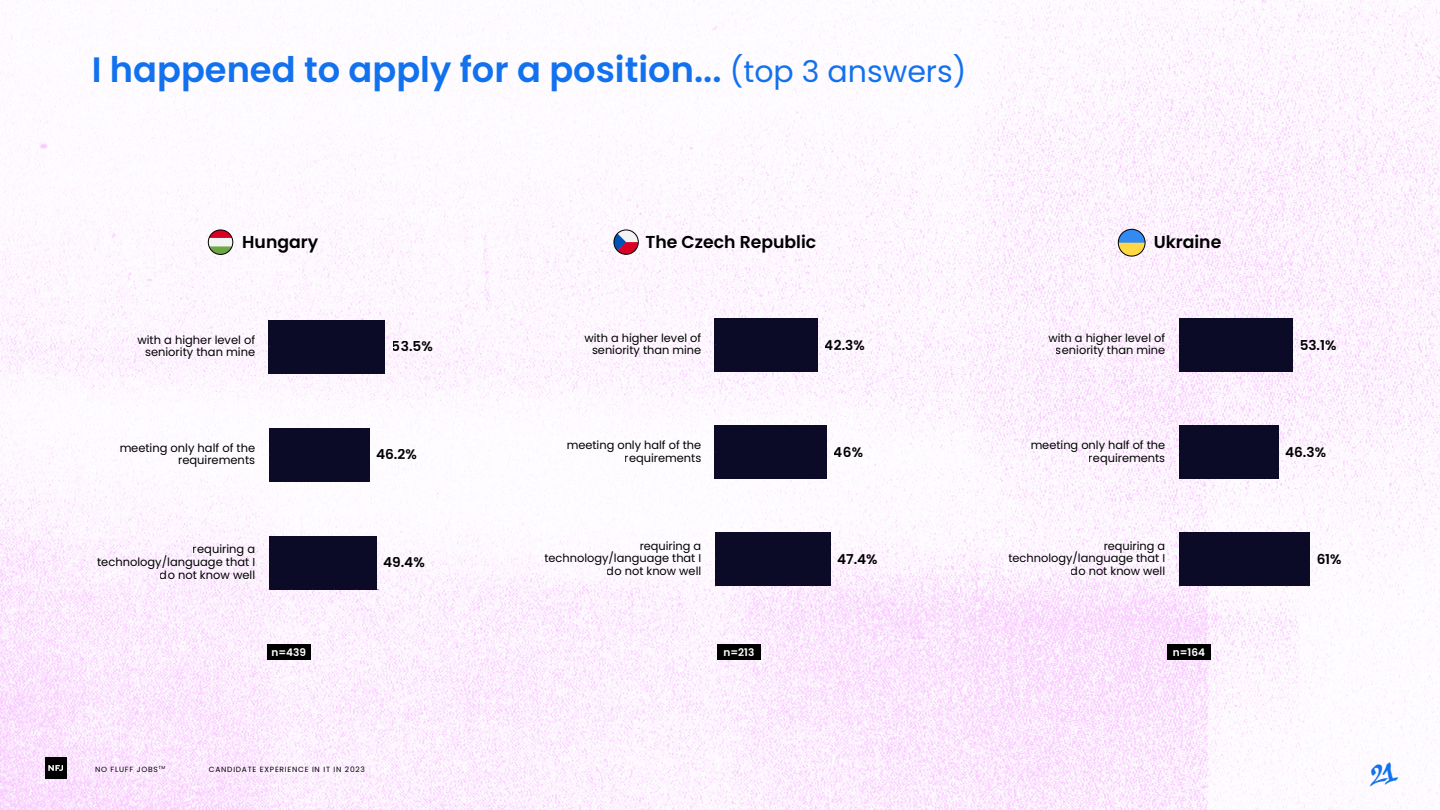
<style>
.page{position:relative;width:1440px;height:810px;background:#fff}
.page>*{position:absolute;margin:0;border:0;box-sizing:border-box;transform-origin:0 0}
.t1{font:600 35.25px "Poppins";color:#1271ed}
.t2{font:35.25px "Subway New York SC";color:#1271ed}
.t3{font:600 17.25px "Poppins";color:#000}
.t4{font:600 13.73px "Poppins";color:#000}
.t5{font:600 13.65px "Poppins";color:#000}
.t6{font:11.48px/12.6px "Poppins";color:#000;text-align:right}
.t7{font:11.4px/12.5px "Poppins";color:#000;text-align:right}
.t8{font:600 10.5px "Poppins";color:#fff}
.t9{font:7.5px "Poppins";letter-spacing:.1em;color:#000}
.t10{font:4.35px "Poppins";color:#000}
.s1{font-weight:400;font-size:30px}
</style>
<div class="page">
<img style="left:0;top:0;width:1440px;height:810px">
<div style="left:269px;top:320px;width:116px;height:54px;background:#0b0b28"></div>
<div style="left:269px;top:428px;width:100px;height:54px;background:#0b0b28"></div>
<div style="left:269px;top:536px;width:107px;height:54px;background:#0b0b28"></div>
<hr style="left:269px;top:589px;width:116px;height:1px;background:#333">
<hr style="left:269px;top:320px;width:1px;height:270px;background:#333">
<div style="left:715px;top:318px;width:103px;height:54px;background:#0b0b28"></div>
<div style="left:715px;top:425px;width:112px;height:54px;background:#0b0b28"></div>
<div style="left:715px;top:532px;width:115px;height:54px;background:#0b0b28"></div>
<hr style="left:715px;top:586px;width:115px;height:1px;background:#333">
<hr style="left:715px;top:318px;width:1px;height:268px;background:#333">
<div style="left:1179px;top:318px;width:114px;height:54px;background:#0b0b28"></div>
<div style="left:1179px;top:425px;width:99px;height:54px;background:#0b0b28"></div>
<div style="left:1179px;top:532px;width:131px;height:54px;background:#0b0b28"></div>
<hr style="left:1179px;top:586px;width:131px;height:1px;background:#333">
<hr style="left:1179px;top:318px;width:1px;height:268px;background:#333">
<div style="left:267px;top:645px;width:43px;height:15px;background:#000"></div>
<div style="left:717px;top:645px;width:43px;height:15px;background:#000"></div>
<div style="left:1168px;top:645px;width:43px;height:15px;background:#000"></div>
<div style="left:614px;top:230px;width:24px;height:24px;background:#f4f4f4;border-radius:50%"></div>
<svg style="left:614px;top:234px;width:24px;height:20px"></svg>
<div style="left:614px;top:230px;width:24px;height:24px;border:1px solid #000;border-radius:50%"></div>
<svg style="left:208px;top:230px;width:25px;height:24px"></svg>
<div style="left:208px;top:230px;width:25px;height:25px;border:1px solid #000;border-radius:50%"></div>
<div style="left:1118px;top:229px;width:27px;height:27px;background:#ffd945;border-radius:50%"></div>
<svg style="left:1118px;top:229px;width:27px;height:14px"></svg>
<div style="left:1118px;top:229px;width:27px;height:27px;border:1px solid #000;border-radius:50%"></div>
<div style="left:45px;top:757px;width:21px;height:22px;background:#000"></div>
<svg style="left:48px;top:765px;width:15px;height:6px"></svg>
<h1 class="t1" style="left:92px;top:49px;width:876px">I happened to apply for a position... <span class="s1">(top 3 answers)</span></h1>
<h2 class="t3" style="left:242px;top:232px;width:77px">Hungary</h2>
<h2 class="t3" style="left:646px;top:232px;width:172px">The Czech Republic</h2>
<h2 class="t3" style="left:1154px;top:232px;width:69px">Ukraine</h2>
<p class="t6" style="left:137px;top:334px;width:119px">with a higher level of seniority than mine</p>
<p class="t4" style="left:392px;top:339px;width:42px">53.5%</p>
<p class="t7" style="left:584px;top:332px;width:118px">with a higher level of seniority than mine</p>
<p class="t5" style="left:825px;top:337px;width:41px">42.3%</p>
<p class="t7" style="left:1048px;top:332px;width:118px">with a higher level of seniority than mine</p>
<p class="t6" style="left:119px;top:441px;width:137px">meeting only half of the requirements</p>
<p class="t4" style="left:376px;top:447px;width:42px">46.2%</p>
<p class="t7" style="left:567px;top:439px;width:136px">meeting only half of the requirements</p>
<p class="t5" style="left:834px;top:444px;width:31px">46%</p>
<p class="t7" style="left:1031px;top:439px;width:136px">meeting only half of the requirements</p>
<p class="t6" style="left:97px;top:543px;width:160px">requiring a technology/language that I do not know well</p>
<p class="t4" style="left:383px;top:555px;width:43px">49.4%</p>
<p class="t7" style="left:544px;top:540px;width:158px">requiring a technology/language that I do not know well</p>
<p class="t5" style="left:837px;top:551px;width:42px">47.4%</p>
<p class="t7" style="left:1008px;top:540px;width:158px">requiring a technology/language that I do not know well</p>
<p class="t8" style="left:272px;top:646px;width:36px">n=439</p>
<p class="t8" style="left:724px;top:646px;width:32px">n=213</p>
<p class="t8" style="left:1173px;top:646px;width:34px">n=164</p>
<p class="t10" style="left:159px;top:765px;width:8px">TM</p>
<p class="t9" style="left:95px;top:765px;width:64px">NO FLUFF JOBS</p>
<p class="t9" style="left:209px;top:765px;width:158px">CANDIDATE EXPERIENCE IN IT IN 2023</p>
<p class="t5" style="left:1300px;top:337px;width:38px">53.1%</p>
<p class="t5" style="left:1285px;top:444px;width:42px">46.3%</p>
<p class="t5" style="left:1317px;top:551px;width:26px">61%</p>
<h1 class="t2" style="left:1371px;top:752px;width:25px">21</h1>
</div>
